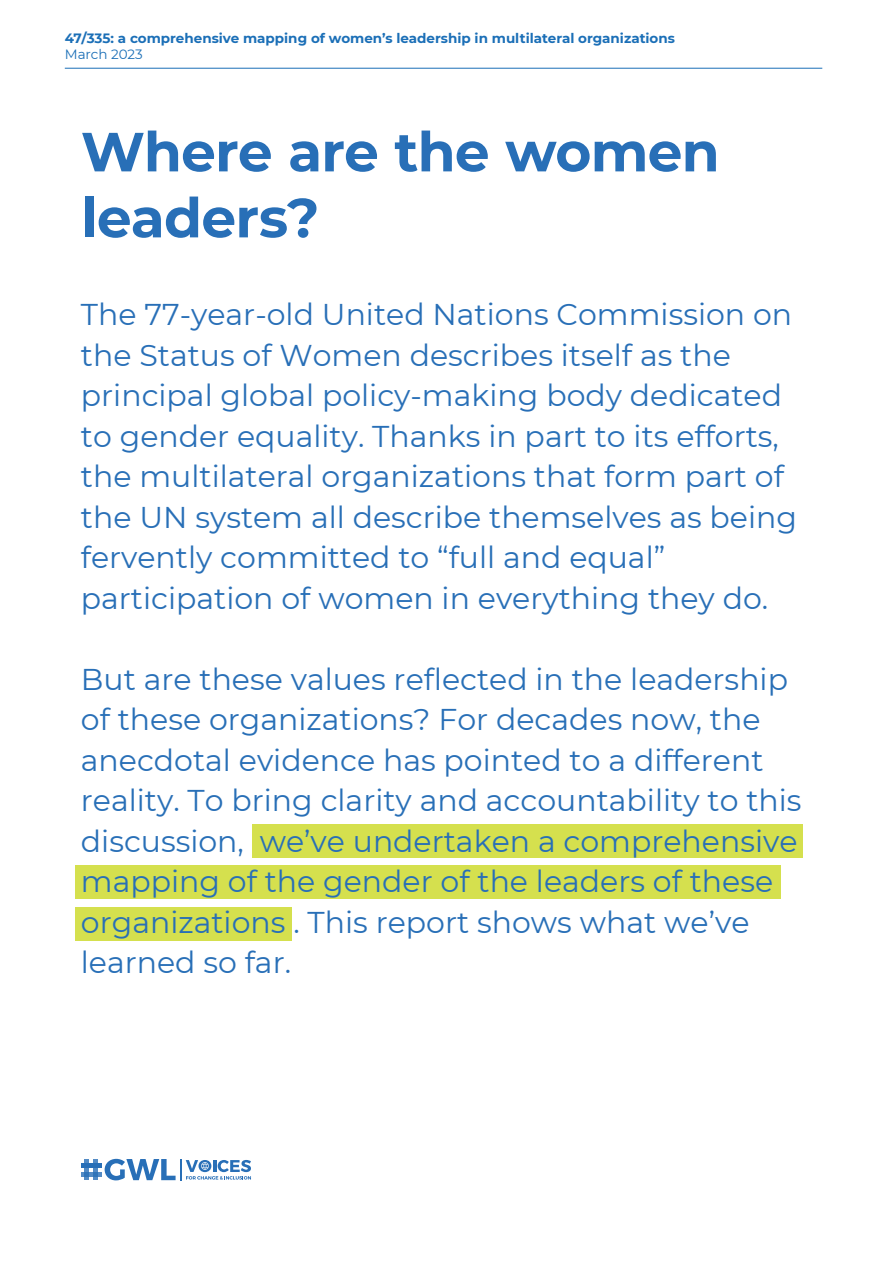
<style>
.page{position:relative;width:893px;height:1263px;background:#fff}
.page>*{position:absolute;margin:0;border:0;box-sizing:border-box;transform-origin:0 0}
.t1{font:700 55.05px/66px "Montserrat";letter-spacing:-.015em;color:#286fb7}
.t2{font:30px/40.5px "Montserrat";color:#286fb7}
.t3{font:700 13.5px/18px "Montserrat";color:#286fb7}
.t4{font:700 13.5px "Montserrat";color:#1b6fb7}
.t5{font:13.5px "Montserrat";letter-spacing:-.005em;color:#1b6fb7}
.s1{font-weight:400}
</style>
<div class="page">
<hr style="left:65px;top:68px;width:757px;height:1px;background:#1b6fb7">
<div style="left:252px;top:824px;width:551px;height:34px;background:#d5e04e"></div>
<div style="left:75px;top:865px;width:706px;height:34px;background:#d5e04e"></div>
<div style="left:75px;top:907px;width:217px;height:33px;background:#d5e04e"></div>
<svg style="left:85px;top:1159px;width:4px;height:21px"></svg>
<svg style="left:93px;top:1159px;width:5px;height:21px"></svg>
<div style="left:81px;top:1163px;width:20px;height:5px;background:#286fb7"></div>
<svg style="left:81px;top:1172px;width:20px;height:4px"></svg>
<svg style="left:105px;top:1159px;width:146px;height:21px"></svg>
<p class="t3" style="left:80px;top:27px;width:612px">47/335: a comprehensive mapping of women’s leadership in multilateral organizations<br><span class="s1">March 2023</span></p>
<p class="t4" style="left:65px;top:29px;width:612px">47/335: a comprehensive mapping of women’s leadership in multi ateral organizations</p>
<p class="t5" style="left:65px;top:45px;width:80px">March 20 3</p>
<p class="t1" style="left:81px;top:116px;width:640px">Where are the women leaders?</p>
<p class="t2" style="left:81px;top:293px;width:718px">The 77-year-old United Nations Commission on the Status of Women describes itself as the principal global policy-making body dedicated to gender equality. Thanks in part to its efforts, the multilateral organizations that form part of the UN system all describe themselves as being fervently committed to “full and equal” participation of women in everything they do.</p>
<p class="t2" style="left:81px;top:658px;width:722px">But are these values reflected in the leadership of these organizations? For decades now, the anecdotal evidence has pointed to a different reality. To bring clarity and accountability to this discussion, we’ve undertaken a comprehensive mapping of the gender of the leaders of these organizations . This report shows what we’ve learned so far.</p>
</div>
